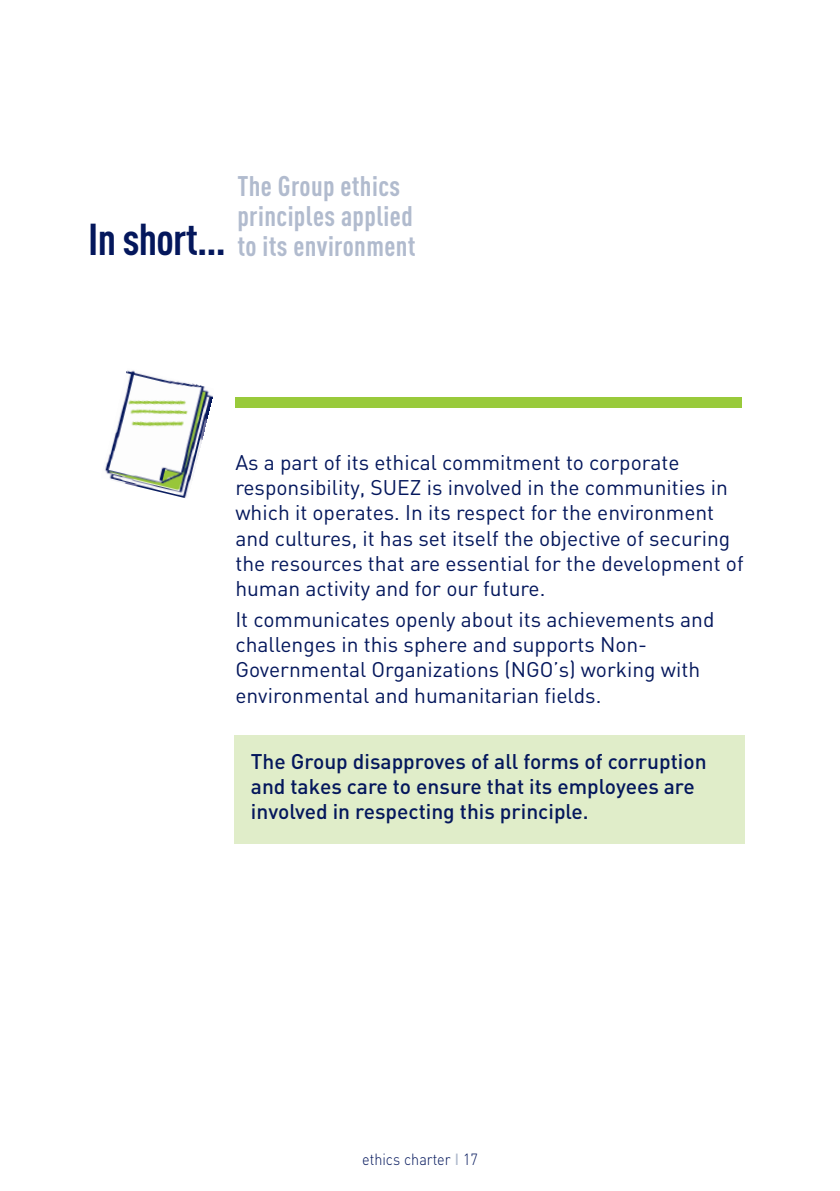
<style>
.page{position:relative;width:840px;height:1191px;background:#fff}
.page>*{position:absolute;margin:0;border:0;box-sizing:border-box;transform-origin:0 0}
.t1{font:700 44px "DIN Cond";letter-spacing:-.015em;color:#04175c}
.t2{font:700 28px/30px "DIN Cond";letter-spacing:.015em;color:#b1bbce}
.t3{font:21px/25.2px "DIN";color:#04175c}
.t4{font:500 21px/25px "DIN";color:#04175c}
.t5{font:300 16px "DIN";color:#04175c;scale:.9 1}
.s1{font-weight:500;color:#b1bbce}
</style>
<div class="page">
<div style="left:235px;top:397px;width:506px;height:10px;background:#99ca3b"></div>
<img style="left:105px;top:370px;width:108px;height:128px">
<div style="left:234px;top:735px;width:510px;height:109px;background:#e0edc9"></div>
<h1 class="t1" style="left:88px;top:213px;width:139px">In short…</h1>
<h2 class="t2" style="left:237px;top:170px;width:180px">The Group ethics principles applied to its environment</h2>
<p class="t3" style="left:235px;top:449px;width:509px">As a part of its ethical commitment to corporate responsibility, SUEZ is involved in the communities in which it operates. In its respect for the environment and cultures, it has set itself the objective of securing the resources that are essential for the development of human activity and for our future.</p>
<p class="t3" style="left:235px;top:606px;width:480px">It communicates openly about its achievements and challenges in this sphere and supports Non-Governmental Organizations (NGO’s) working with environmental and humanitarian fields.</p>
<p class="t4" style="left:251px;top:748px;width:457px">The Group disapproves of all forms of corruption and takes care to ensure that its employees are involved in respecting this principle.</p>
<p class="t5" style="left:362px;top:1149px;width:130px">ethics charter <span class="s1">I</span> 17</p>
</div>
